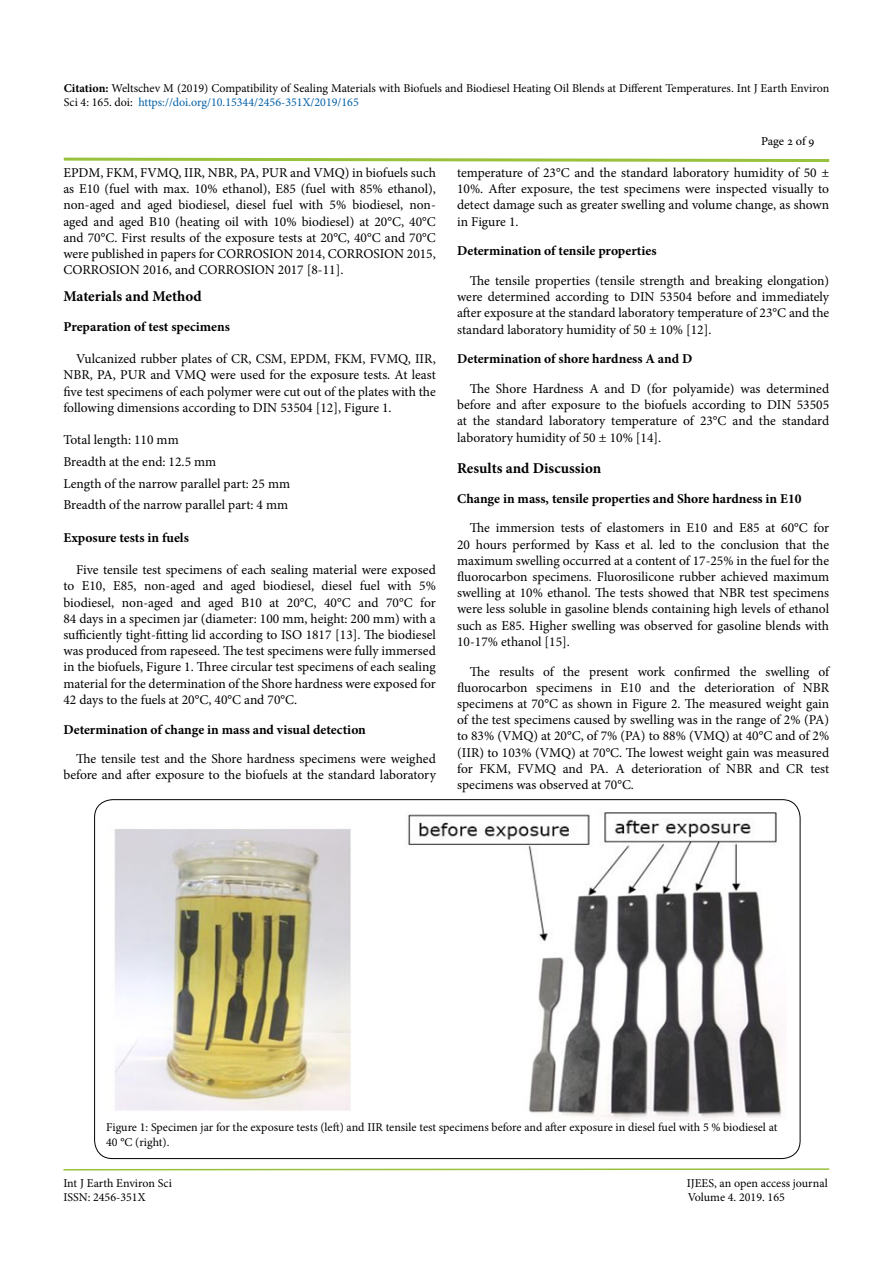
<style>
.page{position:relative;width:893px;height:1263px;background:#fff}
.page>*{position:absolute;margin:0;border:0;box-sizing:border-box;transform-origin:0 0}
.t1{font:700 15px "Minion Pro";color:#000}
.t2{font:13.5px/16.2px "Minion Pro";color:#000;text-align:justify}
.t3{font:700 13.5px "Minion Pro";color:#000}
.t4{font:12px/14.4px "Minion Pro";color:#000}
.t5{font:12px "Adobe Hebrew";letter-spacing:-.01em;color:#000}
.s1{font-weight:700}
.s2{color:#0060a8}
</style>
<div class="page">
<svg style="left:63px;top:1168px;width:767px;height:3px"></svg>
<svg style="left:63px;top:157px;width:767px;height:5px"></svg>
<img style="left:114px;top:812px;width:668px;height:308px">
<p class="t4" style="left:64px;top:81px;width:767px"><span class="s1">Citation:</span> Weltschev M (2019) Compatibility of Sealing Materials with Biofuels and Biodiesel Heating Oil Blends at Different Temperatures. Int J Earth Environ<br>Sci 4: 165. doi: <span class="s2">https://doi.org/10.15344/2456-351X/2019/165</span></p>
<p class="t5" style="left:761px;top:134px;width:55px">Page 2 of 9</p>
<p class="t2" style="left:63px;top:165px;width:374px">EPDM, FKM, FVMQ, IIR, NBR, PA, PUR and VMQ) in biofuels such as E10 (fuel with max. 10% ethanol), E85 (fuel with 85% ethanol), non-aged and aged biodiesel, diesel fuel with 5% biodiesel, non&shy;aged and aged B10 (heating oil with 10% biodiesel) at 20°C, 40°C and 70°C. First results of the exposure tests at 20°C, 40°C and 70°C were published in papers for CORROSION 2014, CORROSION 2015, CORROSION 2016, and CORROSION 2017 [8-11].</p>
<p class="t1" style="left:63px;top:286px;width:140px">Materials and Method</p>
<p class="t3" style="left:63px;top:317px;width:168px">Preparation of test specimens</p>
<p class="t2" style="left:63px;top:351px;width:374px;text-indent:13px">Vulcanized rubber plates of CR, CSM, EPDM, FKM, FVMQ, IIR, NBR, PA, PUR and VMQ were used for the exposure tests. At least five test specimens of each polymer were cut out of the plates with the following dimensions according to DIN 53504 [12], Figure 1.</p>
<p class="t2" style="left:63px;top:429px;width:228px;line-height:21.8px;text-align:left">Total length: 110 mm<br>Breadth at the end: 12.5 mm<br>Length of the narrow parallel part: 25 mm<br>Breadth of the narrow parallel part: 4 mm</p>
<p class="t3" style="left:63px;top:528px;width:127px">Exposure tests in fuels</p>
<p class="t2" style="left:63px;top:562px;width:374px;text-indent:13px">Five tensile test specimens of each sealing material were exposed to E10, E85, non-aged and aged biodiesel, diesel fuel with 5% biodiesel, non-aged and aged B10 at 20°C, 40°C and 70°C for 84 days in a specimen jar (diameter: 100 mm, height: 200 mm) with a sufficiently tight-fitting lid according to ISO 1817 [13]. The biodiesel was produced from rapeseed. The test specimens were fully immersed in the biofuels, Figure 1. Three circular test specimens of each sealing material for the determination of the Shore hardness were exposed for 42 days to the fuels at 20°C, 40°C and 70°C.</p>
<p class="t3" style="left:63px;top:720px;width:304px">Determination of change in mass and visual detection</p>
<p class="t2" style="left:63px;top:751px;width:374px;text-align:right">The tensile test and the Shore hardness specimens were weighed before and after exposure to the biofuels at the standard laboratory</p>
<p class="t2" style="left:457px;top:165px;width:374px">temperature of 23°C and the standard laboratory humidity of 50 ± 10%. After exposure, the test specimens were inspected visually to detect damage such as greater swelling and volume change, as shown in Figure 1.</p>
<p class="t3" style="left:457px;top:241px;width:201px">Determination of tensile properties</p>
<p class="t2" style="left:457px;top:273px;width:374px;text-indent:13px">The tensile properties (tensile strength and breaking elongation) were determined according to DIN 53504 before and immediately after exposure at the standard laboratory temperature of 23°C and the standard laboratory humidity of 50 ± 10% [12].</p>
<p class="t3" style="left:457px;top:349px;width:237px">Determination of shore hardness A and D</p>
<p class="t2" style="left:457px;top:381px;width:374px;text-indent:13px">The Shore Hardness A and D (for polyamide) was determined before and after exposure to the biofuels according to DIN 53505 at the standard laboratory temperature of 23°C and the standard laboratory humidity of 50 ± 10% [14].</p>
<p class="t1" style="left:457px;top:458px;width:146px">Results and Discussion</p>
<p class="t3" style="left:457px;top:489px;width:346px">Change in mass, tensile properties and Shore hardness in E10</p>
<p class="t2" style="left:457px;top:520px;width:374px;text-indent:13px">The immersion tests of elastomers in E10 and E85 at 60°C for 20 hours performed by Kass et al. led to the conclusion that the maximum swelling occurred at a content of 17-25% in the fuel for the fluorocarbon specimens. Fluorosilicone rubber achieved maximum swelling at 10% ethanol. The tests showed that NBR test specimens were less soluble in gasoline blends containing high levels of ethanol such as E85. Higher swelling was observed for gasoline blends with 10-17% ethanol [15].</p>
<p class="t2" style="left:457px;top:663px;width:374px;text-indent:13px">The results of the present work confirmed the swelling of fluorocarbon specimens in E10 and the deterioration of NBR specimens at 70°C as shown in Figure 2. The measured weight gain of the test specimens caused by swelling was in the range of 2% (PA) to 83% (VMQ) at 20°C, of 7% (PA) to 88% (VMQ) at 40°C and of 2% (IIR) to 103% (VMQ) at 70°C. The lowest weight gain was measured for FKM, FVMQ and PA. A deterioration of NBR and CR test specimens was observed at 70°C.</p>
<p class="t4" style="left:106px;top:1120px;width:673px">Figure 1: Specimen jar for the exposure tests (left) and IIR tensile test specimens before and after exposure in diesel fuel with 5 % biodiesel at<br>40 °C (right).</p>
<p class="t4" style="left:63px;top:1176px;width:110px">Int J Earth Environ Sci</p>
<p class="t4" style="left:687px;top:1176px;width:142px">IJEES, an open access journal</p>
<p class="t4" style="left:63px;top:1190px;width:84px">ISSN: 2456-351X</p>
<p class="t4" style="left:688px;top:1190px;width:99px">Volume 4. 2019. 165</p>
</div>
